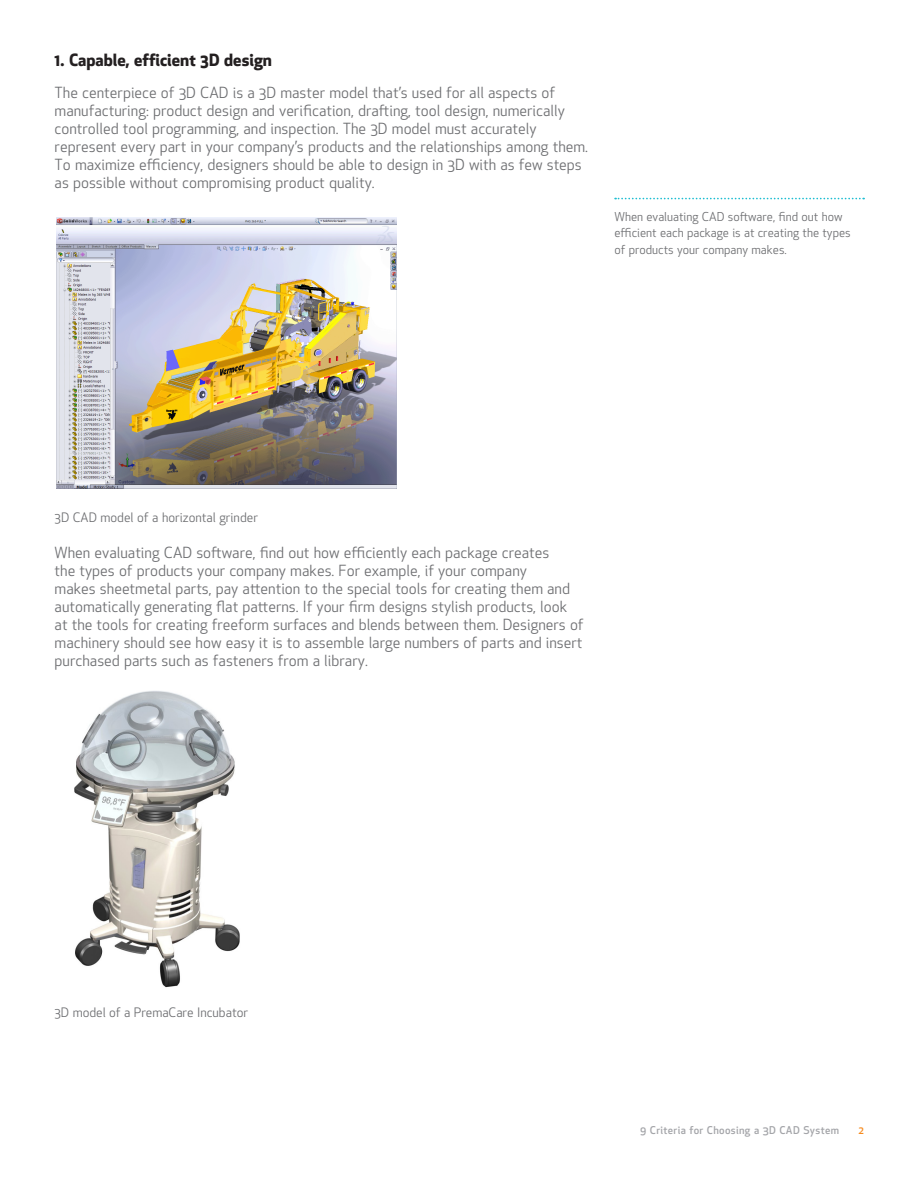
<style>
.page{position:relative;width:918px;height:1188px;background:#fff}
.page>*{position:absolute;margin:0;border:0;box-sizing:border-box;transform-origin:0 0}
.captions{font:700 16.5px "SW Apex New";color:#231f20}
.body_copy{font:15px/18px "SW Apex New";color:#6d6e71}
.captions-2{font:12.75px "SW Apex New";color:#6d6e71}
.captions-3{font:12px/16.5px "SW Apex New";color:#6d6e71}
.t1{font:500 10.5px "SW Apex New";letter-spacing:.03em;color:#a4a5a9}
.t2{font:500 10.5px "SW Apex New";color:#f68b1f}
</style>
<div class="page">
<svg style="left:615px;top:198px;width:249px;height:1px"></svg>
<img style="left:56px;top:218px;width:341px;height:270px">
<img style="left:74px;top:691px;width:166px;height:297px">
<p class="captions" style="left:55px;top:48px;width:219px">1. Capable, efficient 3D design</p>
<p class="body_copy" style="left:55px;top:83px;width:535px">The centerpiece of 3D CAD is a 3D master model that’s used for all aspects of manufacturing: product design and verification, drafting, tool design, numerically controlled tool programming, and inspection. The 3D model must accurately represent every part in your company’s products and the relationships among them.<br>To maximize efficiency, designers should be able to design in 3D with as few steps as possible without compromising product quality.</p>
<p class="captions-3" style="left:615px;top:208px;width:238px">When evaluating CAD software, find out how efficient each package is at creating the types of products your company makes.</p>
<p class="captions-2" style="left:55px;top:509px;width:205px">3D CAD model of a horizontal grinder</p>
<p class="body_copy" style="left:55px;top:543px;width:531px">When evaluating CAD software, find out how efficiently each package creates<br>the types of products your company makes. For example, if your company<br>makes sheetmetal parts, pay attention to the special tools for creating them and automatically generating flat patterns. If your firm designs stylish products, look at the tools for creating freeform surfaces and blends between them. Designers of machinery should see how easy it is to assemble large numbers of parts and insert purchased parts such as fasteners from a library.</p>
<p class="captions-2" style="left:55px;top:1005px;width:195px">3D model of a PremaCare Incubator</p>
<p class="t1" style="left:640px;top:1124px;width:200px">9 Criteria for Choosing a 3D CAD System</p>
<p class="t2" style="left:859px;top:1124px;width:7px">2</p>
</div>
